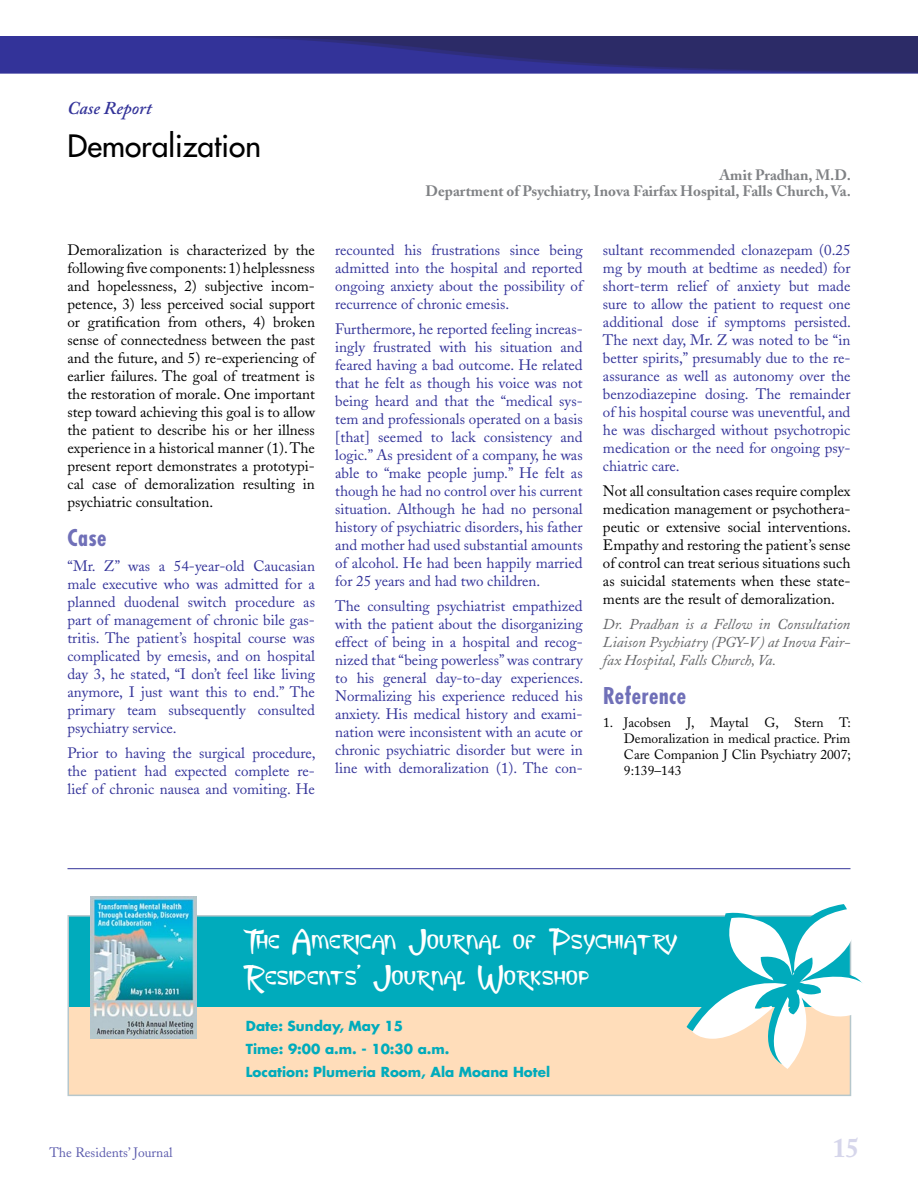
<style>
.page{position:relative;width:918px;height:1188px;background:#fff}
.page>*{position:absolute;margin:0;border:0;box-sizing:border-box;transform-origin:0 0}
.t1{font:30px/36px "King Luau";color:#fff}
.t2{font:30px "Futura";color:#000}
.t3{font:700 27px "Adobe Caslon";color:#d6d6eb}
.t4{font:700 condensed 22.5px "Futura";letter-spacing:.02em;color:#7070b8}
.t5{font:italic 600 18px "Adobe Caslon";color:#339}
.t6{font:15px/18px "Adobe Caslon";color:#339;text-align:justify}
.t7{font:15px/18px "Adobe Caslon";color:#000;text-align:justify}
.t8{font:italic 15px/18px "Adobe Caslon";color:#636466;text-align:justify}
.t9{font:700 15px/16.5px "Adobe Caslon";color:#808285;text-align:right}
.t10{font:13.5px/16.2px "Adobe Caslon";color:#000;text-align:justify}
.t11{font:700 13.5px/23px "Futura";color:#00abbc}
.t12{font:13.5px "Adobe Caslon";color:#5c5cad}
</style>
<div class="page">
<img style="left:0;top:36px;width:918px;height:38px">
<div style="left:68px;top:1004px;width:783px;height:91px;background:#ffddba"></div>
<div style="left:68px;top:916px;width:783px;height:91px;background:#00abbc"></div>
<div style="left:68px;top:915px;width:783px;height:181px;border:2px solid #b6c7cc"></div>
<img style="left:90px;top:896px;width:106px;height:143px">
<svg style="left:687px;top:904px;width:175px;height:165px"></svg>
<hr style="left:68px;top:868px;width:782px;height:1px;background:#339">
<p class="t5" style="left:68px;top:98px;width:86px">Case Report</p>
<h1 class="t2" style="left:68px;top:127px;width:195px">Demoralization</h1>
<p class="t7" style="left:68px;top:241px;width:249px">Demoralization is characterized by the following five components: 1) helplessness and hopelessness, 2) subjective incom&shy;petence, 3) less perceived social support or gratification from others, 4) broken sense of connectedness between the past and the future, and 5) re-experiencing of earlier failures. The goal of treatment is the restoration of morale. One important step toward achieving this goal is to allow the patient to describe his or her illness experience in a historical manner (1). The present report demonstrates a prototypi&shy;cal case of demoralization resulting in psychiatric consultation.</p>
<h3 class="t4" style="left:68px;top:524px;width:41px">Case</h3>
<p class="t6" style="left:68px;top:557px;width:249px">“Mr. Z” was a 54-year-old Caucasian male executive who was admitted for a planned duodenal switch procedure as part of management of chronic bile gas&shy;tritis. The patient’s hospital course was complicated by emesis, and on hospital day 3, he stated, “I don’t feel like living anymore, I just want this to end.” The primary team subsequently consulted psychiatry service.</p>
<p class="t6" style="left:68px;top:744px;width:250px">Prior to having the surgical procedure, the patient had expected complete re&shy;lief of chronic nausea and vomiting. He</p>
<p class="t9" style="left:426px;top:167px;width:427px">Amit Pradhan, M.D.<br>Department of Psychiatry, Inova Fairfax Hospital, Falls Church, Va.</p>
<p class="t6" style="left:335px;top:241px;width:249px">recounted his frustrations since being admitted into the hospital and reported ongoing anxiety about the possibility of recurrence of chronic emesis.</p>
<p class="t6" style="left:335px;top:320px;width:249px">Furthermore, he reported feeling increas&shy;ingly frustrated with his situation and feared having a bad outcome. He related that he felt as though his voice was not being heard and that the “medical sys&shy;tem and professionals operated on a basis [that] seemed to lack consistency and logic.” As president of a company, he was able to “make people jump.” He felt as though he had no control over his current situation. Although he had no personal history of psychiatric disorders, his father and mother had used substantial amounts of alcohol. He had been happily married for 25 years and had two children.</p>
<p class="t6" style="left:335px;top:597px;width:250px">The consulting psychiatrist empathized with the patient about the disorganizing effect of being in a hospital and recog&shy;nized that “being powerless” was contrary to his general day-to-day experiences.<br>Normalizing his experience reduced his anxiety. His medical history and exami&shy;nation were inconsistent with an acute or chronic psychiatric disorder but were in line with demoralization (1). The con-</p>
<p class="t6" style="left:603px;top:241px;width:250px">sultant recommended clonazepam (0.25 mg by mouth at bedtime as needed) for short-term relief of anxiety but made sure to allow the patient to request one additional dose if symptoms persisted.<br>The next day, Mr. Z was noted to be “in better spirits,” presumably due to the re&shy;assurance as well as autonomy over the benzodiazepine dosing. The remainder of his hospital course was uneventful, and he was discharged without psychotropic medication or the need for ongoing psy&shy;chiatric care.</p>
<p class="t7" style="left:603px;top:482px;width:250px">Not all consultation cases require complex medication management or psychothera&shy;peutic or extensive social interventions.<br>Empathy and restoring the patient’s sense of control can treat serious situations such as suicidal statements when these state&shy;ments are the result of demoralization.</p>
<p class="t8" style="left:603px;top:615px;width:249px">Dr. Pradhan is a Fellow in Consultation Liaison Psychiatry (PGY-V) at Inova Fair&shy;fax Hospital, Falls Church, Va.</p>
<h3 class="t4" style="left:603px;top:682px;width:85px">Reference</h3>
<p class="t10" style="left:624px;top:714px;width:228px;text-indent:-21px">1. Jacobsen J, Maytal G, Stern T:<br>Demoralization in medical practice. Prim Care Companion J Clin Psychiatry 2007; 9:139–143</p>
<h1 class="t1" style="left:243px;top:925px;width:437px">The American Journal of Psychiatry<br>Residents’ Journal Workshop</h1>
<p class="t11" style="left:246px;top:1015px;width:306px">Date: Sunday, May 15<br>Time: 9:00 a.m. - 10:30 a.m.<br>Location: Plumeria Room, Ala Moana Hotel</p>
<p class="t12" style="left:50px;top:1145px;width:125px">The Residents’ Journal</p>
<h2 class="t3" style="left:832px;top:1132px;width:28px">15</h2>
</div>
